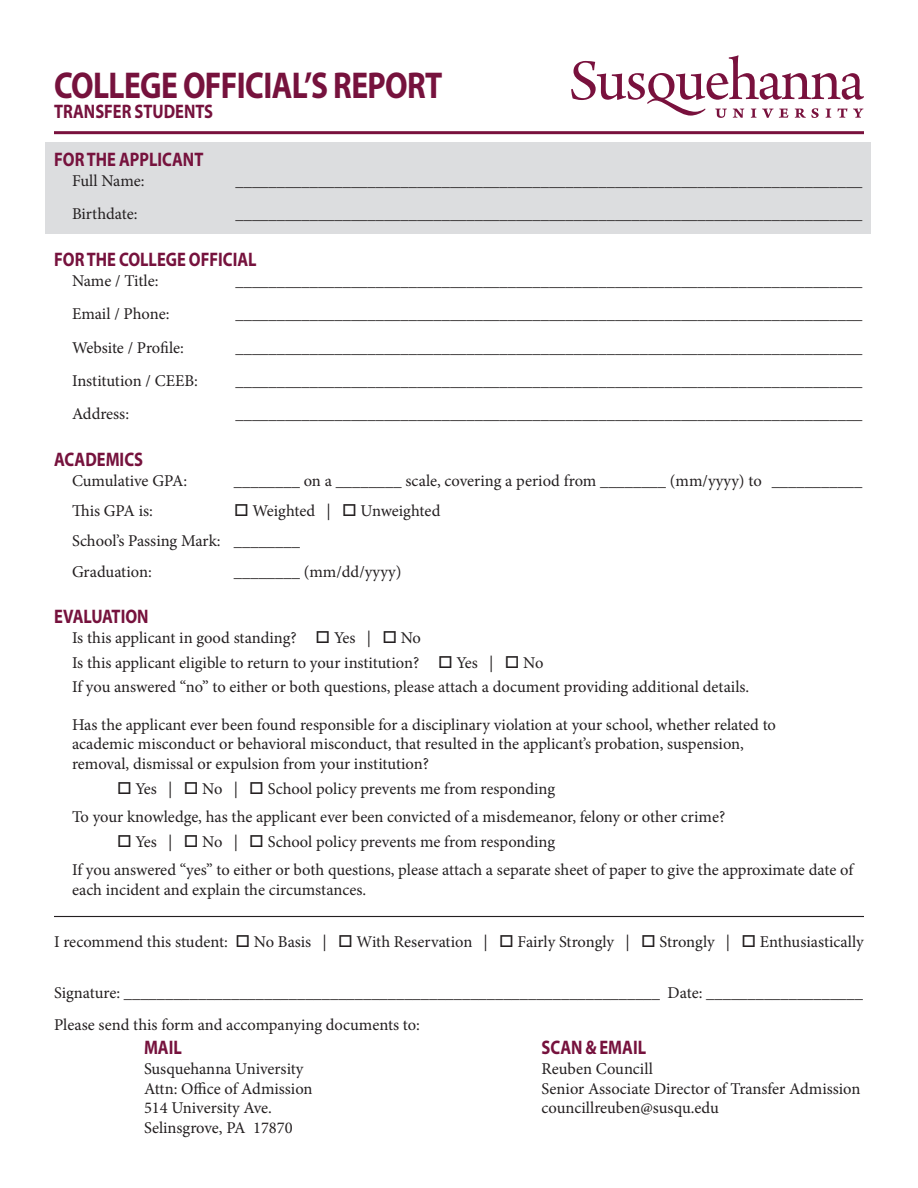
<style>
.page{position:relative;width:918px;height:1188px;background:#fff}
.page>*{position:absolute;margin:0;border:0;box-sizing:border-box;transform-origin:0 0}
.t1{font:700 37.5px "Myriad Pro";letter-spacing:-.02em;color:#76123d;scale:.84 1}
.t2{font:700 19.65px "Myriad Pro";color:#76123d;scale:.84 1}
.t3{font:16.5px/19.8px "Minion Pro";letter-spacing:-.005em;color:#231f20}
</style>
<div class="page">
<div style="left:46px;top:143px;width:825px;height:91px;background:#dcdddf"></div>
<svg style="left:571px;top:55px;width:293px;height:63px"></svg>
<hr style="left:54px;top:131px;width:810px;height:3px;background:#79113d">
<hr style="left:54px;top:916px;width:810px;height:1px;background:#231f20">
<p class="t1" style="left:54px;top:61px;width:464px">COLLEGE OFFICIAL’S REPORT</p>
<p class="t2" style="left:54px;top:99px;width:191px">TRANSFER STUDENTS</p>
<p class="t2" style="left:54px;top:147px;width:179px">FOR THE APPLICANT</p>
<p class="t3" style="left:72px;top:171px;width:74px">Full Name:</p>
<p class="t3" style="left:236px;top:171px;width:628px">____________________________________________________________________________</p>
<p class="t3" style="left:72px;top:204px;width:67px">Birthdate:</p>
<p class="t3" style="left:236px;top:204px;width:628px">____________________________________________________________________________</p>
<p class="t2" style="left:54px;top:247px;width:243px">FOR THE COLLEGE OFFICIAL</p>
<p class="t3" style="left:72px;top:271px;width:88px">Name / Title:</p>
<p class="t3" style="left:236px;top:271px;width:628px">____________________________________________________________________________</p>
<p class="t3" style="left:72px;top:304px;width:99px">Email / Phone:</p>
<p class="t3" style="left:236px;top:304px;width:628px">____________________________________________________________________________</p>
<p class="t3" style="left:72px;top:337px;width:114px">Website / Profile:</p>
<p class="t3" style="left:236px;top:337px;width:628px">____________________________________________________________________________</p>
<p class="t3" style="left:72px;top:371px;width:127px">Institution / CEEB:</p>
<p class="t3" style="left:236px;top:371px;width:628px">____________________________________________________________________________</p>
<p class="t3" style="left:72px;top:404px;width:59px">Address:</p>
<p class="t3" style="left:236px;top:404px;width:628px">____________________________________________________________________________</p>
<p class="t2" style="left:54px;top:447px;width:107px">ACADEMICS</p>
<p class="t3" style="left:72px;top:471px;width:117px">Cumulative GPA:</p>
<p class="t3" style="left:234px;top:471px;width:630px">________ on a ________ scale, covering a period from ________ (mm/yyyy) to ___________</p>
<p class="t3" style="left:72px;top:501px;width:82px">This GPA is:</p>
<p class="t3" style="left:234px;top:501px;width:208px">□ Weighted | □ Unweighted</p>
<p class="t3" style="left:72px;top:531px;width:229px">School’s Passing Mark: ________</p>
<p class="t3" style="left:72px;top:562px;width:81px">Graduation:</p>
<p class="t3" style="left:234px;top:562px;width:169px">________ (mm/dd/yyyy)</p>
<p class="t2" style="left:54px;top:604px;width:114px">EVALUATION</p>
<p class="t3" style="left:72px;top:628px;width:351px">Is this applicant in good standing? □ Yes | □ No</p>
<p class="t3" style="left:72px;top:652px;width:473px">Is this applicant eligible to return to your institution? □ Yes | □ No</p>
<p class="t3" style="left:72px;top:677px;width:679px">If you answered “no” to either or both questions, please attach a document providing additional details.</p>
<p class="t3" style="left:72px;top:715px;width:706px">Has the applicant ever been found responsible for a disciplinary violation at your school, whether related to academic misconduct or behavioral misconduct, that resulted in the applicant’s probation, suspension, removal, dismissal or expulsion from your institution?</p>
<p class="t3" style="left:117px;top:778px;width:440px">□ Yes | □ No | □ School policy prevents me from responding</p>
<p class="t3" style="left:72px;top:807px;width:655px">To your knowledge, has the applicant ever been convicted of a misdemeanor, felony or other crime?</p>
<p class="t3" style="left:117px;top:832px;width:440px">□ Yes | □ No | □ School policy prevents me from responding</p>
<p class="t3" style="left:72px;top:860px;width:783px">If you answered “yes” to either or both questions, please attach a separate sheet of paper to give the approximate date of each incident and explain the circumstances.</p>
<p class="t3" style="left:54px;top:931px;width:811px">I recommend this student: □ No Basis | □ With Reservation | □ Fairly Strongly | □ Strongly | □ Enthusiastically</p>
<p class="t3" style="left:54px;top:983px;width:811px">Signature: _________________________________________________________________ Date: ___________________</p>
<p class="t3" style="left:54px;top:1015px;width:368px">Please send this form and accompanying documents to:</p>
<p class="t2" style="left:144px;top:1035px;width:47px">MAIL</p>
<p class="t2" style="left:542px;top:1035px;width:126px">SCAN &amp; EMAIL</p>
<p class="t3" style="left:144px;top:1059px;width:161px">Susquehanna University</p>
<p class="t3" style="left:542px;top:1059px;width:113px">Reuben Councill</p>
<p class="t3" style="left:144px;top:1078px;width:170px">Attn: Office of Admission</p>
<p class="t3" style="left:542px;top:1078px;width:320px">Senior Associate Director of Transfer Admission</p>
<p class="t3" style="left:144px;top:1098px;width:129px">514 University Ave.</p>
<p class="t3" style="left:542px;top:1098px;width:179px">councillreuben@susqu.edu</p>
<p class="t3" style="left:144px;top:1118px;width:150px">Selinsgrove, PA 17870</p>
</div>
